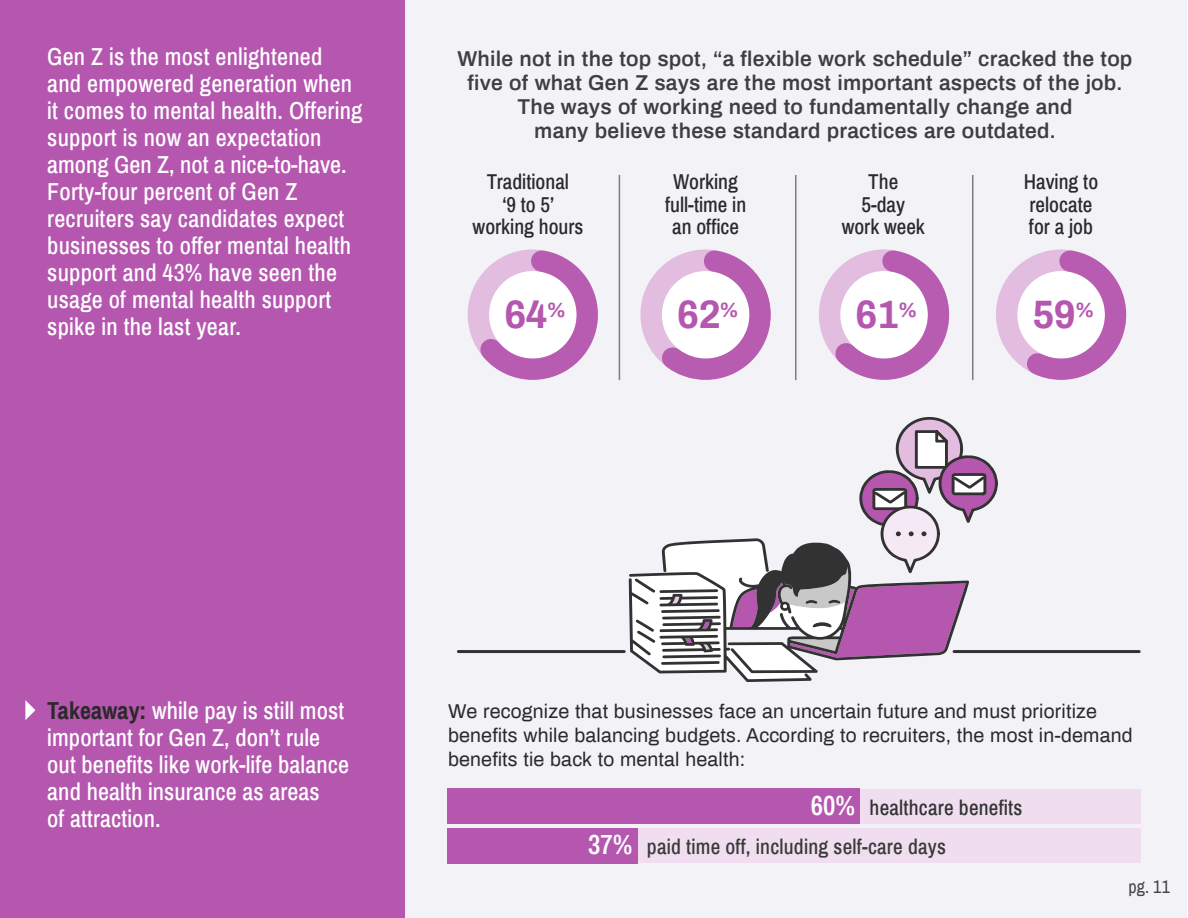
<style>
.page{position:relative;width:1188px;height:918px;background:#fff}
.page>*{position:absolute;margin:0;border:0;box-sizing:border-box;transform-origin:0 0}
.t1{font:700 38.7px "Archivo";color:#b557af}
.t2{font:500 24px/27px "Archivo Narrow";letter-spacing:.01em;color:#fff}
.t3{font:600 21px/24px "Archivo";letter-spacing:.01em;color:#3e3e3f;text-align:center}
.t4{font:500 21px "Archivo Narrow";color:#2b292a}
.t5{font:500 21px "Archivo Narrow";letter-spacing:.01em;color:#393939}
.t6{font:500 21px "Archivo Narrow";letter-spacing:.01em;color:#333}
.t7{font:19.5px/24px "Archivo";letter-spacing:.01em;color:#2b292a}
.t8{font:18px "Archivo Narrow";color:#454545}
.s1{font-weight:700;color:#2b292a}
.s2{font-weight:600;font-size:27px;color:#fff}
</style>
<div class="page">
<div style="left:403px;top:0;width:784px;height:918px;background:#f3f2f7"></div>
<div style="left:0;top:0;width:405px;height:918px;background:#b557af"></div>
<div style="left:996px;top:249px;width:130px;height:131px;background:#e2bde0;border-radius:50%"></div>
<svg style="left:1009px;top:249px;width:118px;height:131px"></svg>
<svg style="left:643px;top:249px;width:128px;height:131px"></svg>
<svg style="left:819px;top:249px;width:131px;height:131px"></svg>
<svg style="left:467px;top:249px;width:131px;height:131px"></svg>
<svg style="left:629px;top:574px;width:183px;height:108px"></svg>
<svg style="left:630px;top:417px;width:368px;height:262px"></svg>
<hr style="left:458px;top:650px;width:166px;height:3px;background:#313232">
<hr style="left:954px;top:650px;width:185px;height:3px;background:#313232">
<hr style="left:619px;top:175px;width:1px;height:205px;background:#7d7d7d">
<hr style="left:795px;top:175px;width:1px;height:205px;background:#7d7d7d">
<hr style="left:972px;top:175px;width:2px;height:205px;background:#7d7d7d">
<svg style="left:25px;top:700px;width:10px;height:20px"></svg>
<div style="left:447px;top:789px;width:413px;height:35px;background:#b557af"></div>
<div style="left:861px;top:789px;width:280px;height:35px;background:#f0ddef"></div>
<div style="left:637px;top:829px;width:504px;height:34px;background:#f0ddef"></div>
<div style="left:447px;top:829px;width:190px;height:35px;background:#b557af"></div>
<p class="t2" style="left:47px;top:44px;width:277px">Gen Z is the most enlightened</p>
<p class="t2" style="left:47px;top:71px;width:307px">and empowered generation when</p>
<p class="t2" style="left:47px;top:98px;width:317px">it comes to mental health. Offering support is now an expectation among Gen Z, not a nice-to-have.<br>Forty-four percent of Gen Z recruiters say candidates expect businesses to offer mental health support and 43% have seen the usage of mental health support</p>
<p class="t2" style="left:47px;top:314px;width:195px">spike in the last year.</p>
<p class="t3" style="left:458px;top:46px;width:676px">While not in the top spot, “a flexible work schedule” cracked the top five of what Gen Z says are the most important aspects of the job.<br>The ways of working need to fundamentally change and</p>
<p class="t3" style="left:534px;top:118px;width:523px">many believe these standard practices are outdated.</p>
<p class="t4" style="left:487px;top:169px;width:84px">Traditional</p>
<p class="t4" style="left:502px;top:191px;width:53px">‘9 to 5’</p>
<p class="t4" style="left:473px;top:214px;width:112px">working hours</p>
<p class="t1" style="left:504px;top:288px;width:63px">64<sup>%</sup></p>
<p class="t4" style="left:673px;top:169px;width:66px">Working</p>
<p class="t4" style="left:665px;top:191px;width:83px">full-time in</p>
<p class="t4" style="left:672px;top:214px;width:68px">an office</p>
<p class="t4" style="left:868px;top:169px;width:31px">The</p>
<p class="t4" style="left:861px;top:191px;width:45px">5-day</p>
<p class="t4" style="left:842px;top:214px;width:85px">work week</p>
<p class="t1" style="left:677px;top:288px;width:63px">62<sup>%</sup></p>
<p class="t1" style="left:856px;top:288px;width:63px">61<sup>%</sup></p>
<p class="t4" style="left:1024px;top:169px;width:76px">Having to</p>
<p class="t4" style="left:1030px;top:191px;width:64px">relocate</p>
<p class="t4" style="left:1029px;top:214px;width:66px">for a job</p>
<p class="t1" style="left:1033px;top:288px;width:63px">59<sup>%</sup></p>
<p class="t2" style="left:47px;top:698px;width:299px"><span class="s1">Takeaway:</span> while pay is still most important for Gen Z, don’t rule</p>
<p class="t2" style="left:47px;top:752px;width:303px">out benefits like work-life balance and health insurance as areas</p>
<p class="t2" style="left:47px;top:806px;width:115px">of attraction.</p>
<p class="t7" style="left:448px;top:698px;width:686px">We recognize that businesses face an uncertain future and must prioritize benefits while balancing budgets. According to recruiters, the most in-demand benefits tie back to mental health:</p>
<p class="t6" style="left:811px;top:795px;width:213px"><span class="s2">60%</span> healthcare benefits</p>
<p class="t5" style="left:588px;top:834px;width:359px"><span class="s2">37%</span> paid time off, including self-care days</p>
<p class="t8" style="left:1129px;top:876px;width:43px">pg. 11</p>
</div>
